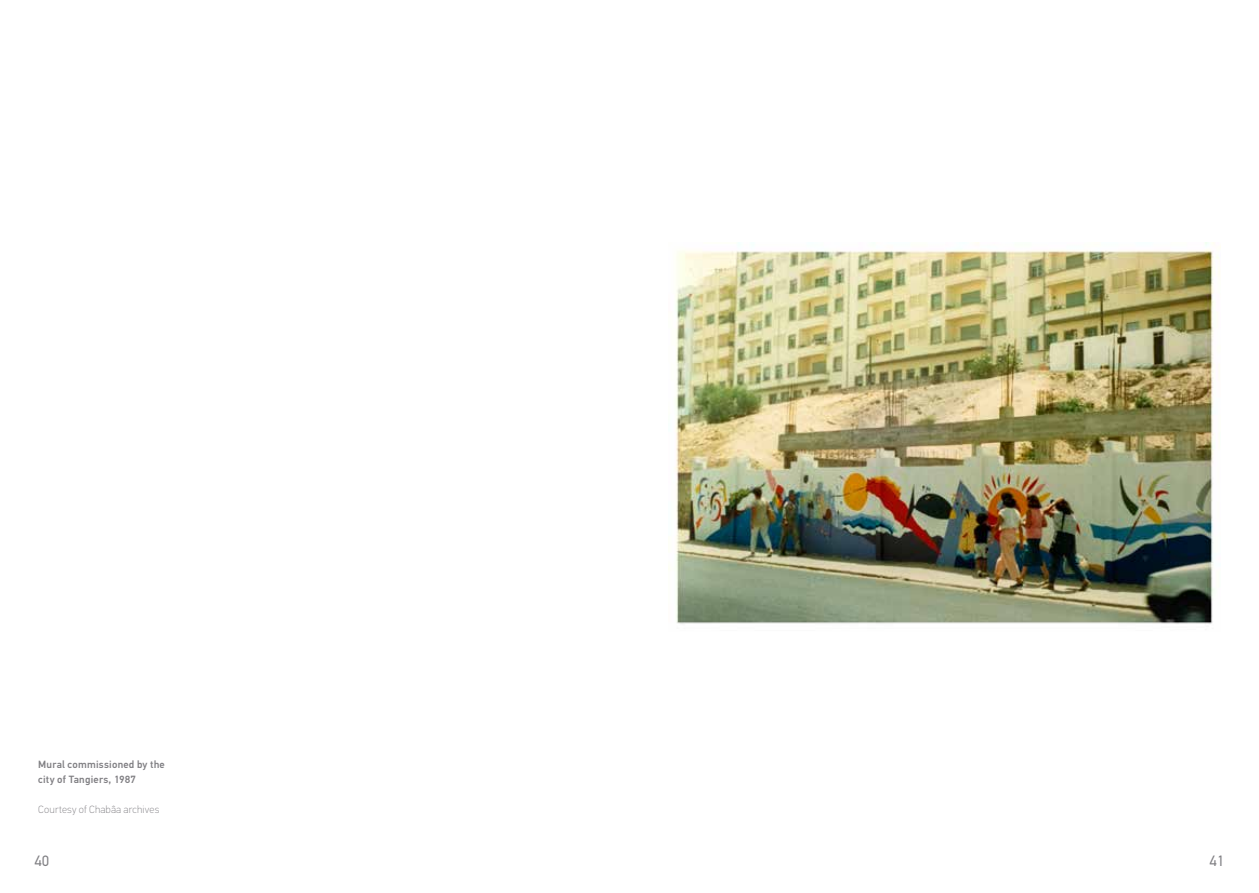
<style>
.page{position:relative;width:1259px;height:893px;background:#fff}
.page>*{position:absolute;margin:0;border:0;box-sizing:border-box;transform-origin:0 0}
.t1{font:15px "PF Din Text Arabic";color:#807f83}
.t2{font:500 10.5px/15px "PF Din Text Arabic";letter-spacing:.02em;color:#807f83}
.t3{font:100 10.5px "PF Din Text Arabic";letter-spacing:.02em;color:#807f83}
</style>
<div class="page">
<img style="left:669px;top:242px;width:551px;height:382px">
<p class="t2" style="left:38px;top:757px;width:128px">Mural commissioned by the city of Tangiers, 1987</p>
<p class="t3" style="left:38px;top:803px;width:123px">Courtesy of Chabâa archives</p>
<h1 class="t1" style="left:34px;top:852px;width:16px">40</h1>
<h1 class="t1" style="left:1209px;top:852px;width:16px">41</h1>
</div>
